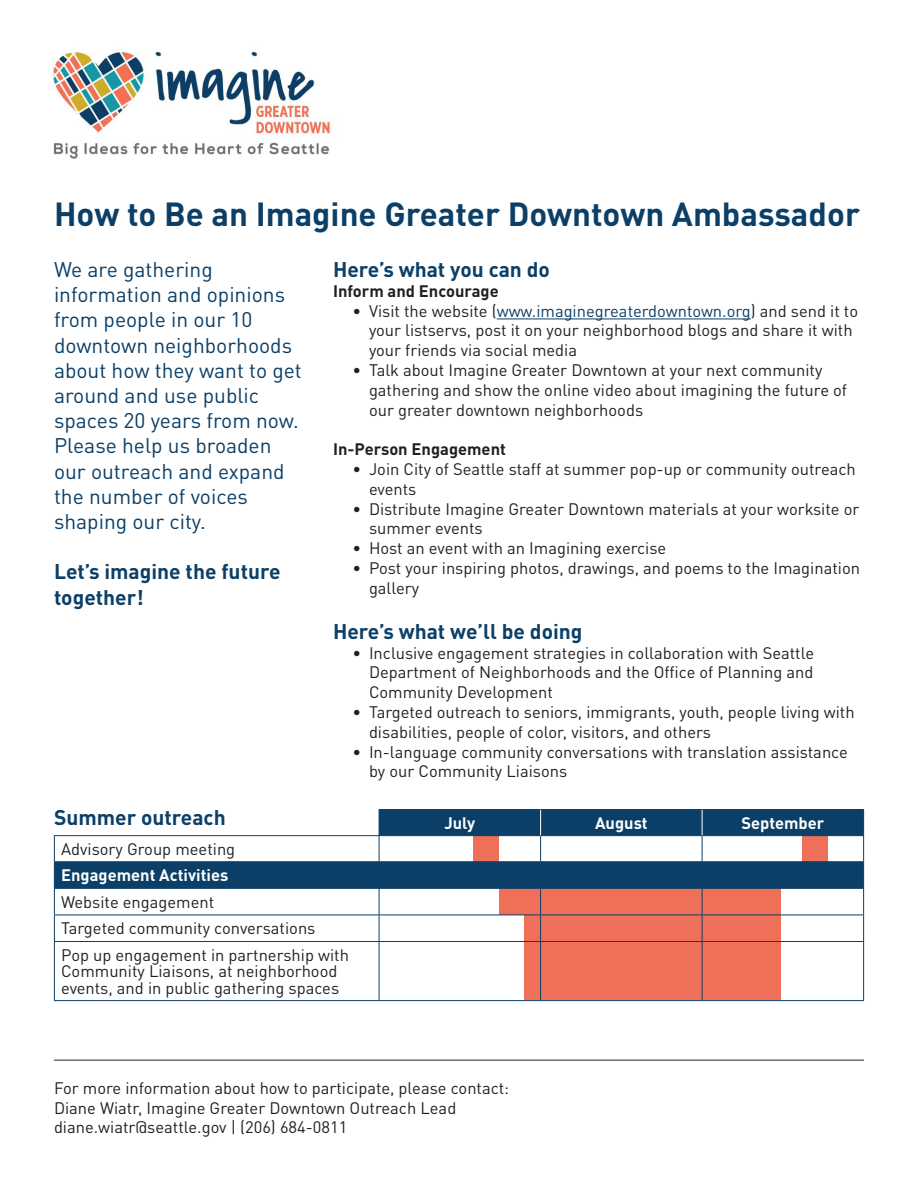
<style>
.page{position:relative;width:918px;height:1188px;background:#fff}
.page>*{position:absolute;margin:0;border:0;box-sizing:border-box;transform-origin:0 0}
.t1{font:700 33px "DIN Pro";color:#0b3f67}
.t2{font:21px/25.2px "DIN Pro";color:#0b3f67}
.t3{font:700 21px/25.2px "DIN Pro";color:#0b3f67}
.t4{font:16.5px/19.8px "DIN Pro";color:#231f20}
.t5{font:700 16.5px "DIN Pro";color:#fff}
.t6{font:700 16.5px "DIN Pro";color:#231f20}
.s1{color:#0b3f67}
</style>
<div class="page">
<div style="left:499px;top:884px;width:282px;height:31px;background:#ee7059"></div>
<div style="left:524px;top:913px;width:257px;height:87px;background:#ee7059"></div>
<img style="left:52px;top:50px;width:279px;height:109px">
<hr style="left:497px;top:319px;width:254px;height:1px;background:#0b3f67">
<hr style="left:54px;top:1060px;width:810px;height:1px;background:#231f20">
<svg style="left:55px;top:810px;width:808px;height:78px;fill:#0b3f67"></svg>
<hr style="left:379px;top:809px;width:162px;height:1px;background:#0b3f67">
<hr style="left:541px;top:809px;width:161px;height:1px;background:#0b3f67">
<hr style="left:702px;top:809px;width:162px;height:1px;background:#0b3f67">
<hr style="left:54px;top:835px;width:325px;height:1px;background:#0b3f67">
<hr style="left:379px;top:835px;width:162px;height:1px;background:#0b3f67">
<svg style="left:379px;top:810px;width:1px;height:51px"></svg>
<hr style="left:541px;top:835px;width:161px;height:1px;background:#0b3f67">
<hr style="left:702px;top:835px;width:162px;height:1px;background:#0b3f67">
<hr style="left:54px;top:861px;width:325px;height:1px;background:#0b3f67">
<hr style="left:379px;top:861px;width:162px;height:1px;background:#0b3f67">
<hr style="left:541px;top:861px;width:161px;height:1px;background:#0b3f67">
<hr style="left:702px;top:861px;width:162px;height:1px;background:#0b3f67">
<hr style="left:54px;top:888px;width:325px;height:1px;background:#0b3f67">
<hr style="left:379px;top:888px;width:162px;height:1px;background:#0b3f67">
<hr style="left:541px;top:888px;width:161px;height:1px;background:#0b3f67">
<hr style="left:702px;top:888px;width:162px;height:1px;background:#0b3f67">
<hr style="left:54px;top:915px;width:325px;height:1px;background:#0b3f67">
<svg style="left:54px;top:836px;width:1px;height:105px"></svg>
<hr style="left:379px;top:915px;width:162px;height:1px;background:#0b3f67">
<svg style="left:379px;top:889px;width:1px;height:52px"></svg>
<hr style="left:541px;top:915px;width:161px;height:1px;background:#0b3f67">
<svg style="left:540px;top:889px;width:1px;height:52px"></svg>
<hr style="left:702px;top:915px;width:162px;height:1px;background:#0b3f67">
<svg style="left:702px;top:889px;width:1px;height:52px"></svg>
<svg style="left:863px;top:810px;width:1px;height:131px"></svg>
<hr style="left:54px;top:941px;width:325px;height:1px;background:#0b3f67">
<hr style="left:54px;top:942px;width:1px;height:58px;background:#0b3f67">
<hr style="left:379px;top:941px;width:162px;height:1px;background:#0b3f67">
<hr style="left:379px;top:942px;width:1px;height:58px;background:#0b3f67">
<hr style="left:541px;top:941px;width:161px;height:1px;background:#0b3f67">
<hr style="left:540px;top:942px;width:1px;height:58px;background:#0b3f67">
<hr style="left:702px;top:941px;width:162px;height:1px;background:#0b3f67">
<hr style="left:702px;top:942px;width:1px;height:58px;background:#0b3f67">
<hr style="left:863px;top:942px;width:1px;height:58px;background:#0b3f67">
<hr style="left:54px;top:1000px;width:325px;height:1px;background:#0b3f67">
<hr style="left:379px;top:1000px;width:162px;height:1px;background:#0b3f67">
<hr style="left:541px;top:1000px;width:161px;height:1px;background:#0b3f67">
<hr style="left:702px;top:1000px;width:162px;height:1px;background:#0b3f67">
<svg style="left:540px;top:810px;width:1px;height:51px"></svg>
<svg style="left:702px;top:810px;width:1px;height:51px"></svg>
<p class="t1" style="left:54px;top:186px;width:808px">How to Be an Imagine Greater Downtown Ambassador</p>
<p class="t2" style="left:54px;top:255px;width:249px">We are gathering information and opinions from people in our 10 downtown neighborhoods about how they want to get around and use public spaces 20 years from now.<br>Please help us broaden our outreach and expand the number of voices shaping our city.</p>
<p class="t3" style="left:54px;top:557px;width:228px">Let’s imagine the future together!</p>
<p class="t3" style="left:333px;top:254px;width:218px">Here’s what you can do</p>
<p class="t6" style="left:333px;top:277px;width:167px">Inform and Encourage</p>
<p class="t4" style="left:369px;top:299px;width:491px;text-indent:-16px">• Visit the website (<span class="s1">www.imaginegreaterdowntown.org</span>) and send it to your listservs, post it on your neighborhood blogs and share it with your friends via social media</p>
<p class="t4" style="left:369px;top:359px;width:480px;text-indent:-16px">• Talk about Imagine Greater Downtown at your next community gathering and show the online video about imagining the future of our greater downtown neighborhoods</p>
<p class="t6" style="left:333px;top:436px;width:174px">In-Person Engagement</p>
<p class="t4" style="left:369px;top:458px;width:488px;text-indent:-16px">• Join City of Seattle staff at summer pop-up or community outreach events</p>
<p class="t4" style="left:369px;top:497px;width:492px;text-indent:-16px">• Distribute Imagine Greater Downtown materials at your worksite or summer events</p>
<p class="t4" style="left:352px;top:537px;width:315px">• Host an event with an Imagining exercise</p>
<p class="t4" style="left:369px;top:557px;width:493px;text-indent:-16px">• Post your inspiring photos, drawings, and poems to the Imagination gallery</p>
<p class="t3" style="left:333px;top:616px;width:251px">Here’s what we’ll be doing</p>
<p class="t4" style="left:369px;top:641px;width:447px;text-align:justify;text-indent:-16px">• Inclusive engagement strategies in collaboration with Seattle Department of Neighborhoods and the Office of Planning and Community Development</p>
<p class="t4" style="left:369px;top:701px;width:487px;text-indent:-16px">• Targeted outreach to seniors, immigrants, youth, people living with disabilities, people of color, visitors, and others</p>
<p class="t4" style="left:369px;top:740px;width:480px;text-indent:-16px">• In-language community conversations with translation assistance by our Community Liaisons</p>
<p class="t3" style="left:54px;top:803px;width:173px">Summer outreach</p>
<p class="t4" style="left:61px;top:838px;width:176px">Advisory Group meeting</p>
<p class="t5" style="left:61px;top:861px;width:169px">Engagement Activities</p>
<p class="t4" style="left:61px;top:890px;width:155px">Website engagement</p>
<p class="t4" style="left:61px;top:917px;width:256px">Targeted community conversations</p>
<p class="t4" style="left:61px;top:945px;width:289px;line-height:16.5px">Pop up engagement in partnership with<br>Community Liaisons, at neighborhood events, and in public gathering spaces</p>
<p class="t5" style="left:444px;top:809px;width:32px">July</p>
<p class="t5" style="left:595px;top:809px;width:54px">August</p>
<p class="t5" style="left:741px;top:809px;width:85px">September</p>
<p class="t4" style="left:54px;top:1076px;width:457px">For more information about how to participate, please contact:</p>
<p class="t4" style="left:54px;top:1096px;width:404px">Diane Wiatr, Imagine Greater Downtown Outreach Lead</p>
<p class="t4" style="left:54px;top:1116px;width:295px">diane.wiatr@seattle.gov | (206) 684-0811</p>
</div>
